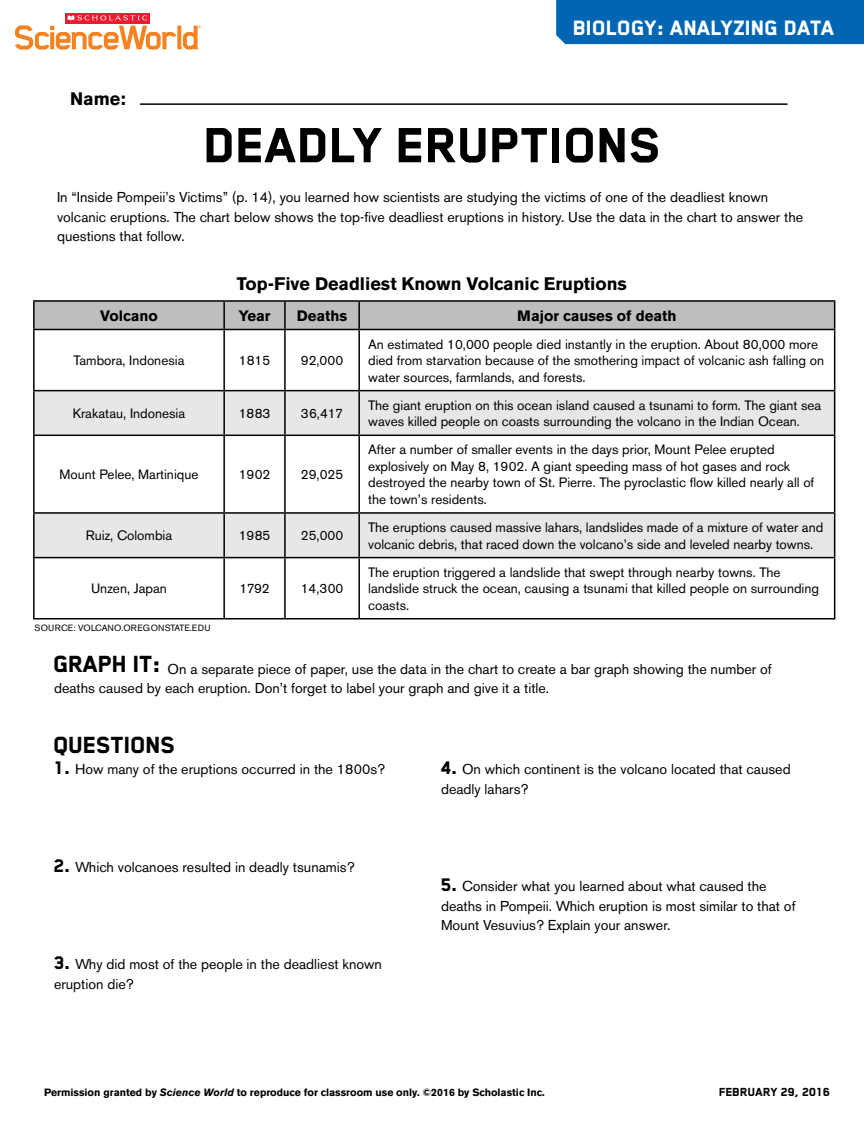
<style>
.page{position:relative;width:864px;height:1121px;background:#fff}
.page>*{position:absolute;margin:0;border:0;box-sizing:border-box;transform-origin:0 0}
.t1{font:800 57px "Blender";color:#000}
.t2{font:800 27px "Blender";letter-spacing:-.01em;color:#000}
.t3{font:800 24px "Blender";color:#fff}
.t4{font:700 18px "Akzidenz Grotesk BE";color:#000}
.t5{font:700 15px "Akzidenz Grotesk BE";color:#000}
.t6{font:14.25px/19.5px "Akzidenz Grotesk BE";color:#000}
.t7{font:13.5px/16.5px "Akzidenz Grotesk BE";color:#000}
.t8{font:800 13.5px "Blender";color:#000}
.t9{font:700 10.5px "Akzidenz Grotesk BE";color:#000}
.t10{font:9px "Akzidenz Grotesk BE";letter-spacing:.02em;color:#000}
.s1{font-family:"Blender";font-weight:800;font-size:27px}
.s2{font-family:"Blender";font-weight:800;font-size:21px}
.s3{font-style:italic}
</style>
<div class="page">
<div style="left:556px;top:0;width:308px;height:44px;background:#0066b3"></div>
<div style="left:65px;top:13px;width:84px;height:10px;background:#ed1b2f"></div>
<svg style="left:15px;top:15px;width:186px;height:35px"></svg>
<svg style="left:35px;top:391px;width:799px;height:166px;fill:#e6e7e8"></svg>
<hr style="left:33px;top:300px;width:191px;height:2px;background:#000">
<hr style="left:33px;top:302px;width:2px;height:27px;background:#000">
<hr style="left:224px;top:300px;width:61px;height:2px;background:#000">
<hr style="left:285px;top:300px;width:74px;height:2px;background:#000">
<hr style="left:359px;top:300px;width:476px;height:2px;background:#000">
<svg style="left:34px;top:301px;width:801px;height:28px;background:#b3b5b7"></svg>
<hr style="left:33px;top:329px;width:191px;height:1px;background:#000">
<hr style="left:33px;top:330px;width:2px;height:60px;background:#000">
<hr style="left:224px;top:329px;width:61px;height:1px;background:#000">
<hr style="left:223px;top:330px;width:2px;height:60px;background:#000">
<hr style="left:285px;top:329px;width:74px;height:1px;background:#000">
<hr style="left:284px;top:330px;width:2px;height:60px;background:#000">
<hr style="left:359px;top:329px;width:476px;height:1px;background:#000">
<hr style="left:358px;top:330px;width:2px;height:60px;background:#000">
<hr style="left:834px;top:330px;width:1px;height:60px;background:#000">
<hr style="left:33px;top:390px;width:191px;height:1px;background:#000">
<hr style="left:33px;top:391px;width:2px;height:43px;background:#000">
<hr style="left:224px;top:390px;width:61px;height:1px;background:#000">
<hr style="left:223px;top:391px;width:2px;height:43px;background:#000">
<hr style="left:285px;top:390px;width:74px;height:1px;background:#000">
<hr style="left:284px;top:391px;width:2px;height:43px;background:#000">
<hr style="left:359px;top:390px;width:476px;height:1px;background:#000">
<hr style="left:358px;top:391px;width:2px;height:43px;background:#000">
<hr style="left:834px;top:391px;width:1px;height:43px;background:#000">
<hr style="left:33px;top:434px;width:191px;height:2px;background:#000">
<hr style="left:33px;top:436px;width:2px;height:76px;background:#000">
<hr style="left:224px;top:434px;width:61px;height:2px;background:#000">
<hr style="left:223px;top:436px;width:2px;height:76px;background:#000">
<hr style="left:285px;top:434px;width:74px;height:2px;background:#000">
<hr style="left:284px;top:436px;width:2px;height:76px;background:#000">
<hr style="left:359px;top:434px;width:476px;height:2px;background:#000">
<hr style="left:358px;top:436px;width:2px;height:76px;background:#000">
<hr style="left:834px;top:436px;width:1px;height:76px;background:#000">
<hr style="left:33px;top:512px;width:191px;height:1px;background:#000">
<hr style="left:33px;top:513px;width:2px;height:44px;background:#000">
<hr style="left:224px;top:512px;width:61px;height:1px;background:#000">
<hr style="left:223px;top:513px;width:2px;height:44px;background:#000">
<hr style="left:285px;top:512px;width:74px;height:1px;background:#000">
<hr style="left:284px;top:513px;width:2px;height:44px;background:#000">
<hr style="left:359px;top:512px;width:476px;height:1px;background:#000">
<hr style="left:358px;top:513px;width:2px;height:44px;background:#000">
<hr style="left:834px;top:513px;width:1px;height:44px;background:#000">
<hr style="left:33px;top:557px;width:191px;height:1px;background:#000">
<hr style="left:33px;top:558px;width:2px;height:60px;background:#000">
<hr style="left:224px;top:557px;width:61px;height:1px;background:#000">
<hr style="left:223px;top:558px;width:2px;height:60px;background:#000">
<hr style="left:285px;top:557px;width:74px;height:1px;background:#000">
<hr style="left:284px;top:558px;width:2px;height:60px;background:#000">
<hr style="left:359px;top:557px;width:476px;height:1px;background:#000">
<hr style="left:358px;top:558px;width:2px;height:60px;background:#000">
<hr style="left:834px;top:558px;width:1px;height:60px;background:#000">
<hr style="left:33px;top:618px;width:191px;height:1px;background:#000">
<hr style="left:224px;top:618px;width:61px;height:1px;background:#000">
<hr style="left:285px;top:618px;width:74px;height:1px;background:#000">
<hr style="left:359px;top:618px;width:476px;height:1px;background:#000">
<hr style="left:140px;top:103px;width:647px;height:2px;background:#000">
<h3 class="t4" style="left:70px;top:89px;width:57px">Name:</h3>
<h3 class="t3" style="left:574px;top:15px;width:263px">BIOLOGY: ANALYZING DATA</h3>
<h1 class="t1" style="left:206px;top:113px;width:459px">DEADLY ERUPTIONS</h1>
<p class="t6" style="left:57px;top:188px;width:748px">In “Inside Pompeii’s Victims” (p. 14), you learned how scientists are studying the victims of one of the deadliest known volcanic eruptions. The chart below shows the top-five deadliest eruptions in history. Use the data in the chart to answer the questions that follow.</p>
<h3 class="t4" style="left:237px;top:273px;width:392px">Top-Five Deadliest Known Volcanic Eruptions</h3>
<p class="t5" style="left:100px;top:307px;width:59px">Volcano</p>
<p class="t5" style="left:239px;top:307px;width:33px">Year</p>
<p class="t5" style="left:297px;top:307px;width:52px">Deaths</p>
<p class="t5" style="left:517px;top:307px;width:161px">Major causes of death</p>
<p class="t7" style="left:74px;top:352px;width:112px">Tambora, Indonesia</p>
<p class="t7" style="left:239px;top:352px;width:33px">1815</p>
<p class="t7" style="left:301px;top:352px;width:44px">92,000</p>
<p class="t7" style="left:368px;top:336px;width:457px">An estimated 10,000 people died instantly in the eruption. About 80,000 more died from starvation because of the smothering impact of volcanic ash falling on water sources, farmlands, and forests.</p>
<p class="t7" style="left:73px;top:405px;width:114px">Krakatau, Indonesia</p>
<p class="t7" style="left:239px;top:405px;width:33px">1883</p>
<p class="t7" style="left:301px;top:405px;width:44px">36,417</p>
<p class="t7" style="left:368px;top:397px;width:455px">The giant eruption on this ocean island caused a tsunami to form. The giant sea waves killed people on coasts surrounding the volcano in the Indian Ocean.</p>
<p class="t7" style="left:60px;top:466px;width:140px">Mount Pelee, Martinique</p>
<p class="t7" style="left:239px;top:466px;width:33px">1902</p>
<p class="t7" style="left:301px;top:466px;width:44px">29,025</p>
<p class="t7" style="left:368px;top:441px;width:448px">After a number of smaller events in the days prior, Mount Pelee erupted explosively on May 8, 1902. A giant speeding mass of hot gases and rock destroyed the nearby town of St. Pierre. The pyroclastic flow killed nearly all of the town’s residents.</p>
<p class="t7" style="left:86px;top:527px;width:88px">Ruiz, Colombia</p>
<p class="t7" style="left:239px;top:527px;width:33px">1985</p>
<p class="t7" style="left:301px;top:527px;width:44px">25,000</p>
<p class="t7" style="left:368px;top:519px;width:457px">The eruptions caused massive lahars, landslides made of a mixture of water and volcanic debris, that raced down the volcano’s side and leveled nearby towns.</p>
<p class="t7" style="left:91px;top:580px;width:77px">Unzen, Japan</p>
<p class="t7" style="left:239px;top:580px;width:32px">1792</p>
<p class="t7" style="left:301px;top:580px;width:44px">14,300</p>
<p class="t7" style="left:368px;top:564px;width:452px">The eruption triggered a landslide that swept through nearby towns. The landslide struck the ocean, causing a tsunami that killed people on surrounding coasts.</p>
<p class="t10" style="left:35px;top:622px;width:177px">SOURCE: VOLCANO.OREGONSTATE.EDU</p>
<p class="t6" style="left:54px;top:659px;width:719px"><span class="s1">GRAPH IT:</span> On a separate piece of paper, use the data in the chart to create a bar graph showing the number of deaths caused by each eruption. Don’t forget to label your graph and give it a title.</p>
<h2 class="t2" style="left:54px;top:730px;width:123px">QUESTIONS</h2>
<p class="t6" style="left:54px;top:759px;width:333px"><span class="s2">1.</span> How many of the eruptions occurred in the 1800s?</p>
<p class="t6" style="left:54px;top:857px;width:302px"><span class="s2">2.</span> Which volcanoes resulted in deadly tsunamis?</p>
<p class="t6" style="left:54px;top:954px;width:330px"><span class="s2">3.</span> Why did most of the people in the deadliest known eruption die?</p>
<p class="t6" style="left:441px;top:759px;width:351px"><span class="s2">4.</span> On which continent is the volcano located that caused deadly lahars?</p>
<p class="t6" style="left:441px;top:876px;width:356px"><span class="s2">5.</span> Consider what you learned about what caused the deaths in Pompeii. Which eruption is most similar to that of<br>Mount Vesuvius? Explain your answer.</p>
<p class="t9" style="left:44px;top:1086px;width:502px">Permission granted by <span class="s3">Science World</span> to reproduce for classroom use only. ©2016 by Scholastic Inc.</p>
<p class="t8" style="left:719px;top:1084px;width:113px">FEBRUARY 29, 2016</p>
</div>
